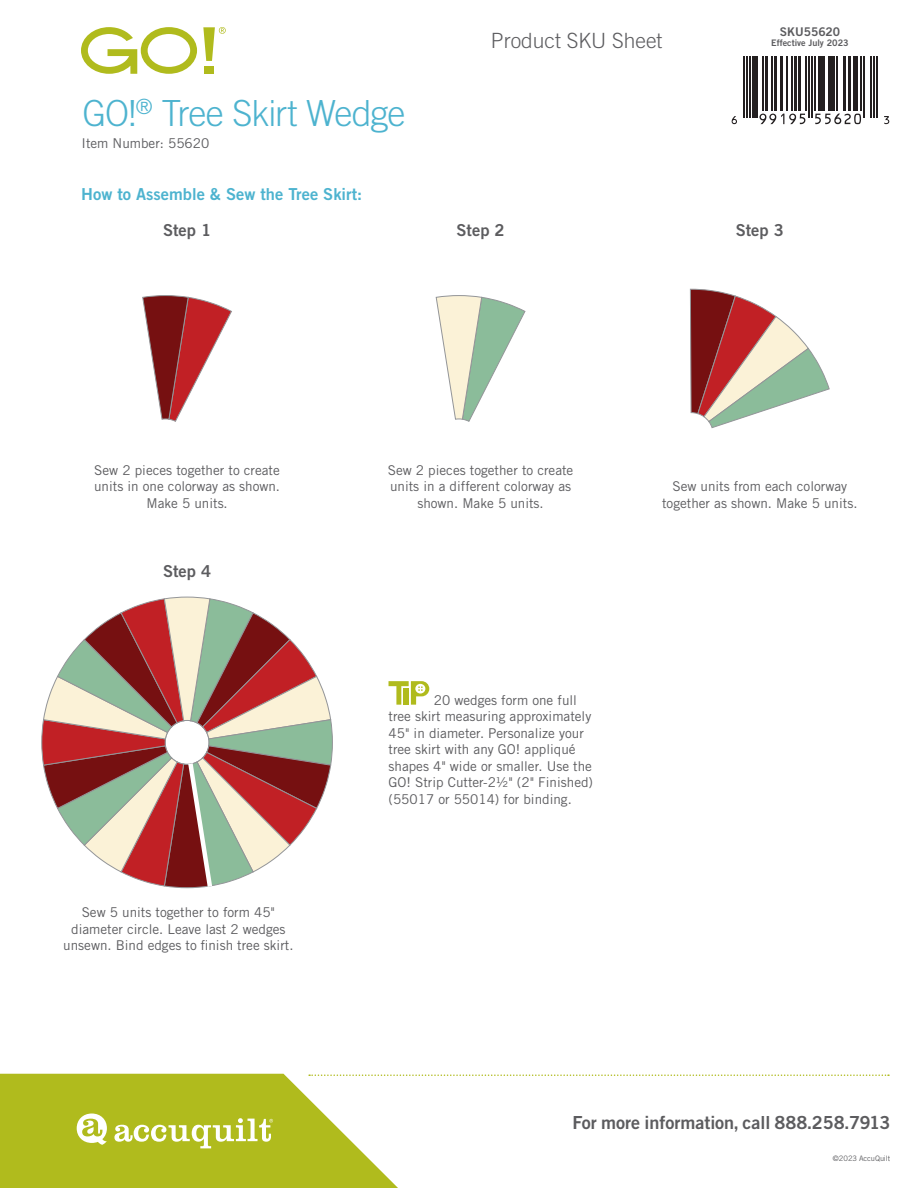
<style>
.page{position:relative;width:918px;height:1188px;background:#fff}
.page>*{position:absolute;margin:0;border:0;box-sizing:border-box;transform-origin:0 0}
.t1{font:300 36px "Trade Gothic LT Std";letter-spacing:-.03em;color:#4db3cf}
.t2{font:300 21px "Trade Gothic LT Std";color:#5c5c5f}
.t3{font:18px "Trade Gothic LT Std Bd 2";color:#5c5c5f}
.t4{font:16.5px "Trade Gothic LT Std Bd 2";color:#4db3cf}
.t5{font:16.5px "Trade Gothic LT Std Bd 2";color:#5c5c5f}
.t6{font:13.5px/16.5px "Trade Gothic LT Std";color:#5c5c5f;text-align:center}
.t7{font:12px "Trade Gothic LT Std Bd 2";color:#5c5c5f}
.t8{font:9px "Trade Gothic LT Std Bd 2";color:#5c5c5f}
.t9{font:7.5px "Trade Gothic LT Std";letter-spacing:-.01em;color:#5c5c5f}
</style>
<div class="page">
<svg style="left:42px;top:597px;width:291px;height:292px"></svg>
<hr style="left:743px;top:16px;width:2px;height:102px;background:#231f20">
<hr style="left:746px;top:16px;width:2px;height:102px;background:#231f20">
<hr style="left:749px;top:16px;width:2px;height:102px;background:#231f20">
<div style="left:752px;top:16px;width:6px;height:102px;background:#231f20"></div>
<hr style="left:762px;top:16px;width:1px;height:95px;background:#231f20">
<hr style="left:765px;top:16px;width:2px;height:95px;background:#231f20">
<hr style="left:772px;top:16px;width:1px;height:95px;background:#231f20">
<hr style="left:774px;top:16px;width:3px;height:95px;background:#231f20">
<hr style="left:780px;top:16px;width:3px;height:95px;background:#231f20">
<hr style="left:786px;top:16px;width:1px;height:95px;background:#231f20">
<hr style="left:791px;top:16px;width:2px;height:95px;background:#231f20">
<hr style="left:794px;top:16px;width:3px;height:95px;background:#231f20">
<hr style="left:798px;top:16px;width:3px;height:95px;background:#231f20">
<hr style="left:805px;top:16px;width:2px;height:95px;background:#231f20">
<hr style="left:808px;top:16px;width:2px;height:102px;background:#231f20">
<hr style="left:811px;top:16px;width:2px;height:102px;background:#231f20">
<hr style="left:814px;top:16px;width:1px;height:95px;background:#231f20">
<hr style="left:818px;top:16px;width:4px;height:95px;background:#231f20">
<hr style="left:824px;top:16px;width:1px;height:95px;background:#231f20">
<hr style="left:828px;top:16px;width:4px;height:95px;background:#231f20">
<hr style="left:834px;top:16px;width:1px;height:95px;background:#231f20">
<hr style="left:836px;top:16px;width:2px;height:95px;background:#231f20">
<hr style="left:844px;top:16px;width:2px;height:95px;background:#231f20">
<hr style="left:848px;top:16px;width:3px;height:95px;background:#231f20">
<div style="left:853px;top:16px;width:5px;height:95px;background:#231f20"></div>
<hr style="left:860px;top:16px;width:2px;height:95px;background:#231f20">
<hr style="left:863px;top:16px;width:2px;height:102px;background:#231f20">
<hr style="left:870px;top:16px;width:2px;height:102px;background:#231f20">
<hr style="left:873px;top:16px;width:1px;height:102px;background:#231f20">
<hr style="left:876px;top:16px;width:1px;height:102px;background:#231f20">
<svg style="left:732px;top:116px;width:5px;height:8px"></svg>
<svg style="left:759px;top:114px;width:46px;height:10px"></svg>
<svg style="left:815px;top:114px;width:46px;height:10px"></svg>
<svg style="left:884px;top:116px;width:5px;height:8px"></svg>
<div style="left:726px;top:15px;width:165px;height:41px;background:#fff"></div>
<div style="left:204px;top:66px;width:10px;height:8px;background:#b0bb1d"></div>
<svg style="left:81px;top:27px;width:116px;height:47px"></svg>
<svg style="left:203px;top:27px;width:23px;height:34px"></svg>
<svg style="left:389px;top:681px;width:40px;height:24px"></svg>
<svg style="left:436px;top:295px;width:89px;height:127px"></svg>
<svg style="left:690px;top:289px;width:139px;height:139px"></svg>
<svg style="left:143px;top:295px;width:89px;height:127px"></svg>
<svg style="left:0;top:1074px;width:398px;height:114px;fill:#b0bb1d"></svg>
<svg style="left:77px;top:1114px;width:30px;height:31px"></svg>
<svg style="left:114px;top:1118px;width:159px;height:30px"></svg>
<svg style="left:309px;top:1074px;width:580px;height:2px"></svg>
<h1 class="t1" style="left:82px;top:92px;width:325px">GO!<sup>®</sup> Tree Skirt Wedge</h1>
<p class="t6" style="left:82px;top:135px;width:129px">Item Number: 55620</p>
<p class="t4" style="left:81px;top:184px;width:283px">How to Assemble &amp; Sew the Tree Skirt:</p>
<p class="t5" style="left:163px;top:220px;width:50px">Step 1</p>
<h2 class="t2" style="left:491px;top:28px;width:173px">Product SKU Sheet</h2>
<p class="t7" style="left:780px;top:24px;width:62px">SKU55620</p>
<p class="t8" style="left:771px;top:38px;width:79px">Effective July 2023</p>
<p class="t5" style="left:457px;top:220px;width:50px">Step 2</p>
<p class="t5" style="left:736px;top:220px;width:50px">Step 3</p>
<p class="t6" style="left:94px;top:461px;width:187px">Sew 2 pieces together to create units in one colorway as shown.<br>Make 5 units.</p>
<p class="t5" style="left:163px;top:561px;width:50px">Step 4</p>
<p class="t6" style="left:63px;top:904px;width:232px">Sew 5 units together to form 45" diameter circle. Leave last 2 wedges unsewn. Bind edges to finish tree skirt.</p>
<p class="t6" style="left:388px;top:461px;width:187px">Sew 2 pieces together to create units in a different colorway as shown. Make 5 units.</p>
<p class="t6" style="left:662px;top:478px;width:197px">Sew units from each colorway together as shown. Make 5 units.</p>
<p class="t6" style="left:389px;top:691px;width:206px;text-align:left;text-indent:45px">20 wedges form one full tree skirt measuring approximately<br>45" in diameter. Personalize your tree skirt with any GO! appliqué shapes 4" wide or smaller. Use the<br>GO! Strip Cutter-2½" (2" Finished) (55017 or 55014) for binding.</p>
<h3 class="t3" style="left:573px;top:1111px;width:319px">For more information, call 888.258.7913</h3>
<p class="t9" style="left:833px;top:1153px;width:59px">©2023 AccuQuilt</p>
</div>
